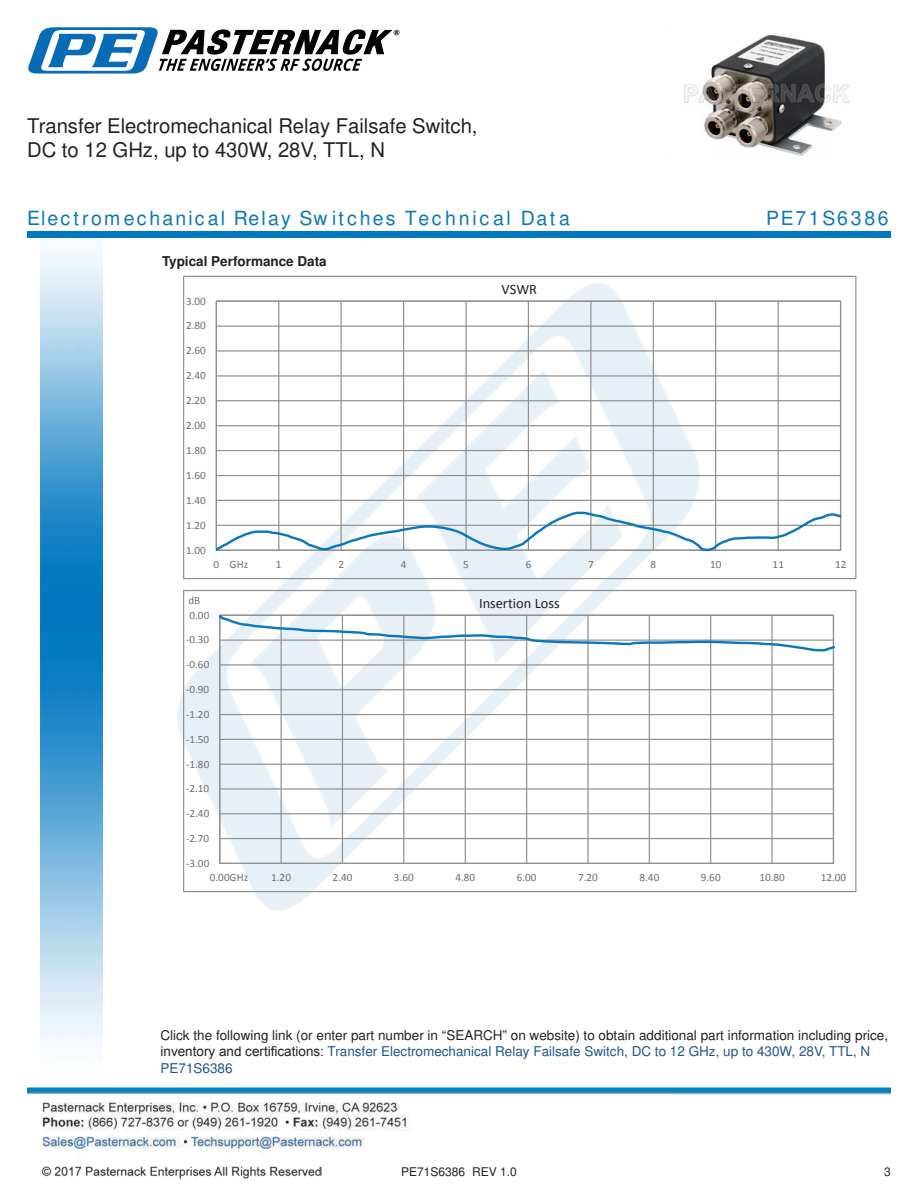
<style>
.page{position:relative;width:918px;height:1188px;background:#fff}
.page>*{position:absolute;margin:0;border:0;box-sizing:border-box;transform-origin:0 0}
.t1{font:20.25px/24.3px "Arial";color:#221f1f}
.t2{font:900 19.5px "Arial";letter-spacing:.11em;color:#0a77bd}
.t3{font:900 19.5px "Arial";letter-spacing:.14em;color:#0a77bd}
.t4{font:14.4px "Calibri";color:#221f1f}
.t5{font:13.5px/16.2px "Arial";color:#221f1f}
.t6{font:700 13.5px "Arial";color:#221f1f}
.t7{font:12px "Arial";color:#221f1f}
.t8{font:11.1px "Calibri";letter-spacing:.01em;color:#6f6d6d}
.s1{color:#1f5392}
</style>
<div class="page">
<img style="left:43px;top:1102px;width:364px;height:49px">
<img style="left:43px;top:1166px;width:278px;height:13px">
<img style="left:102px;top:246px;width:719px;height:724px">
<img style="left:27px;top:1088px;width:864px;height:9px">
<img style="left:40px;top:237px;width:62px;height:804px">
<svg style="left:28px;top:27px;width:371px;height:47px"></svg>
<div style="left:27px;top:231px;width:864px;height:6px;background:#0177c0"></div>
<hr style="left:216px;top:500px;width:625px;height:1px;background:#908f8f">
<hr style="left:216px;top:475px;width:625px;height:1px;background:#908f8f">
<hr style="left:216px;top:450px;width:625px;height:1px;background:#908f8f">
<hr style="left:216px;top:425px;width:625px;height:1px;background:#908f8f">
<hr style="left:216px;top:400px;width:625px;height:1px;background:#908f8f">
<hr style="left:216px;top:375px;width:625px;height:2px;background:#908f8f">
<hr style="left:216px;top:350px;width:625px;height:2px;background:#908f8f">
<hr style="left:216px;top:326px;width:625px;height:1px;background:#908f8f">
<hr style="left:278px;top:301px;width:1px;height:249px;background:#908f8f">
<hr style="left:341px;top:301px;width:1px;height:249px;background:#908f8f">
<hr style="left:403px;top:301px;width:1px;height:249px;background:#908f8f">
<hr style="left:465px;top:301px;width:2px;height:249px;background:#908f8f">
<hr style="left:528px;top:301px;width:1px;height:249px;background:#908f8f">
<hr style="left:590px;top:301px;width:1px;height:249px;background:#908f8f">
<hr style="left:653px;top:301px;width:1px;height:249px;background:#908f8f">
<hr style="left:715px;top:301px;width:1px;height:249px;background:#908f8f">
<hr style="left:778px;top:301px;width:1px;height:249px;background:#908f8f">
<hr style="left:216px;top:301px;width:1px;height:249px;background:#908f8f">
<svg style="left:216px;top:510px;width:626px;height:41px"></svg>
<div style="left:225px;top:555px;width:28px;height:18px;background:#fff"></div>
<hr style="left:220px;top:838px;width:613px;height:1px;background:#908f8f">
<hr style="left:220px;top:813px;width:613px;height:1px;background:#908f8f">
<hr style="left:220px;top:788px;width:613px;height:2px;background:#908f8f">
<hr style="left:220px;top:764px;width:613px;height:1px;background:#908f8f">
<hr style="left:220px;top:739px;width:613px;height:1px;background:#908f8f">
<hr style="left:220px;top:714px;width:613px;height:1px;background:#908f8f">
<hr style="left:220px;top:689px;width:613px;height:1px;background:#908f8f">
<hr style="left:220px;top:664px;width:613px;height:2px;background:#908f8f">
<hr style="left:281px;top:615px;width:1px;height:248px;background:#908f8f">
<hr style="left:342px;top:615px;width:1px;height:248px;background:#908f8f">
<hr style="left:403px;top:615px;width:1px;height:248px;background:#908f8f">
<hr style="left:465px;top:615px;width:1px;height:248px;background:#908f8f">
<hr style="left:526px;top:615px;width:1px;height:248px;background:#908f8f">
<hr style="left:587px;top:615px;width:2px;height:248px;background:#908f8f">
<hr style="left:649px;top:615px;width:1px;height:248px;background:#908f8f">
<hr style="left:710px;top:615px;width:1px;height:248px;background:#908f8f">
<hr style="left:771px;top:615px;width:2px;height:248px;background:#908f8f">
<hr style="left:219px;top:615px;width:1px;height:248px;background:#908f8f">
<svg style="left:220px;top:615px;width:615px;height:38px"></svg>
<img style="left:684px;top:35px;width:166px;height:121px">
<h1 class="t1" style="left:27px;top:115px;width:452px">Transfer Electromechanical Relay Failsafe Switch,<br>DC to 12 GHz, up to 430W, 28V, TTL, N</h1>
<h2 class="t2" style="left:27px;top:210px;width:544px">Electromechanical Relay Sw itches Technical Data</h2>
<h2 class="t3" style="left:766px;top:210px;width:124px">PE71S6386</h2>
<p class="t6" style="left:162px;top:256px;width:166px">Typical Performance Data</p>
<p class="t8" style="left:186px;top:294px;width:21px">3.00</p>
<p class="t8" style="left:186px;top:319px;width:21px">2.80</p>
<p class="t8" style="left:186px;top:344px;width:21px">2.60</p>
<p class="t8" style="left:186px;top:369px;width:21px">2.40</p>
<p class="t8" style="left:186px;top:393px;width:21px">2.20</p>
<p class="t8" style="left:186px;top:418px;width:21px">2.00</p>
<p class="t8" style="left:186px;top:443px;width:21px">1.80</p>
<p class="t8" style="left:186px;top:468px;width:21px">1.60</p>
<p class="t8" style="left:186px;top:493px;width:21px">1.40</p>
<p class="t8" style="left:186px;top:518px;width:21px">1.20</p>
<p class="t8" style="left:186px;top:543px;width:21px">1.00</p>
<p class="t4" style="left:502px;top:280px;width:37px">VSWR</p>
<p class="t8" style="left:230px;top:558px;width:20px">GHz</p>
<p class="t8" style="left:710px;top:558px;width:13px">10</p>
<p class="t8" style="left:773px;top:558px;width:13px">11</p>
<p class="t8" style="left:835px;top:558px;width:13px">12</p>
<p class="t8" style="left:213px;top:558px;width:7px">0</p>
<p class="t8" style="left:276px;top:558px;width:7px">1</p>
<p class="t8" style="left:338px;top:558px;width:7px">2</p>
<p class="t8" style="left:401px;top:558px;width:7px">4</p>
<p class="t8" style="left:463px;top:558px;width:7px">5</p>
<p class="t8" style="left:526px;top:558px;width:7px">6</p>
<p class="t8" style="left:588px;top:558px;width:7px">7</p>
<p class="t8" style="left:651px;top:558px;width:7px">8</p>
<p class="t8" style="left:188px;top:593px;width:13px">dB</p>
<p class="t4" style="left:479px;top:594px;width:82px">Insertion Loss</p>
<p class="t8" style="left:189px;top:608px;width:21px">0.00</p>
<p class="t8" style="left:186px;top:633px;width:25px">-0.30</p>
<p class="t8" style="left:186px;top:658px;width:25px">-0.60</p>
<p class="t8" style="left:186px;top:682px;width:25px">-0.90</p>
<p class="t8" style="left:186px;top:707px;width:25px">-1.20</p>
<p class="t8" style="left:186px;top:732px;width:25px">-1.50</p>
<p class="t8" style="left:186px;top:757px;width:25px">-1.80</p>
<p class="t8" style="left:186px;top:782px;width:25px">-2.10</p>
<p class="t8" style="left:186px;top:806px;width:25px">-2.40</p>
<p class="t8" style="left:186px;top:831px;width:25px">-2.70</p>
<p class="t8" style="left:186px;top:856px;width:25px">-3.00</p>
<p class="t8" style="left:210px;top:871px;width:40px">0.00GHz</p>
<p class="t8" style="left:271px;top:871px;width:21px">1.20</p>
<p class="t8" style="left:333px;top:871px;width:21px">2.40</p>
<p class="t8" style="left:394px;top:871px;width:21px">3.60</p>
<p class="t8" style="left:455px;top:871px;width:21px">4.80</p>
<p class="t8" style="left:517px;top:871px;width:21px">6.00</p>
<p class="t8" style="left:578px;top:871px;width:21px">7.20</p>
<p class="t8" style="left:639px;top:871px;width:21px">8.40</p>
<p class="t8" style="left:701px;top:871px;width:21px">9.60</p>
<p class="t8" style="left:759px;top:871px;width:27px">10.80</p>
<p class="t8" style="left:821px;top:871px;width:27px">12.00</p>
<p class="t5" style="left:160px;top:1029px;width:729px">Click the following link (or enter part number in “SEARCH” on website) to obtain additional part information including price, inventory and certi昀椀cations: <span class="s1">Transfer Electromechanical Relay Failsafe Switch, DC to 12 GHz, up to 430W, 28V, TTL, N<br>PE71S6386</span></p>
<p class="t7" style="left:401px;top:1167px;width:117px">PE71S6386 REV 1.0</p>
<p class="t7" style="left:884px;top:1167px;width:8px">3</p>
</div>
